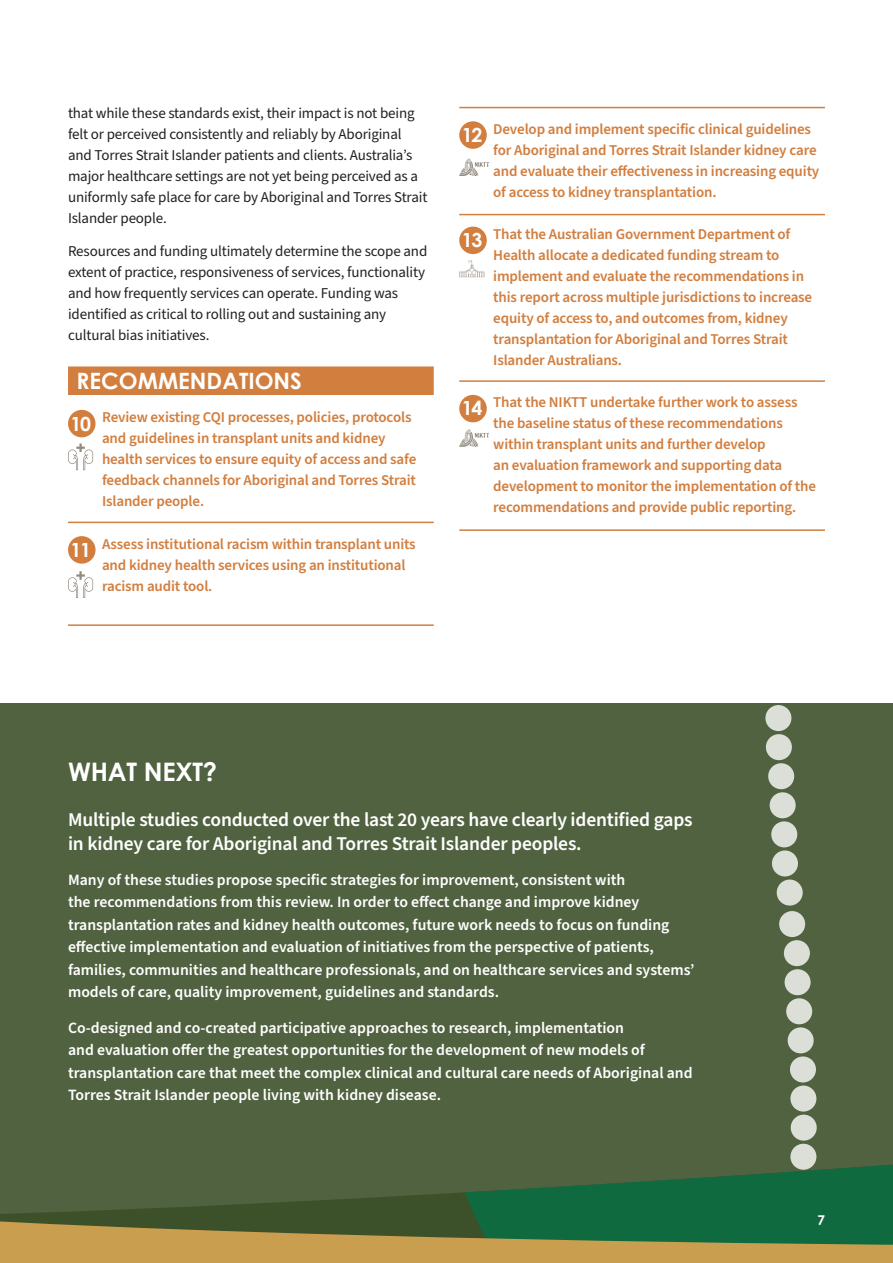
<style>
.page{position:relative;width:893px;height:1263px;background:#fff}
.page>*{position:absolute;margin:0;border:0;box-sizing:border-box;transform-origin:0 0}
.BODY{font:700 25.5px "Century Gothic";letter-spacing:-.01em;color:#fff}
.recommend_head{font:700 22.5px "Century Gothic";color:#fff}
.BODY-2{font:600 19.5px/24px "Source Sans Pro";letter-spacing:-.01em;color:#fff}
.BODY-3{font:700 19.5px "Century Gothic";letter-spacing:-.06em;color:#fff}
.BODY-4{font:600 15.75px/22.5px "Source Sans Pro";color:#fff}
.recommendations{font:600 15px/21px "Source Sans Pro";letter-spacing:-.01em;color:#d27e3e}
.BODY-5{font:15px/21px "Source Sans Pro";letter-spacing:-.01em;color:#231f20}
.t1{font:700 13.5px "Century Gothic";color:#fff}
</style>
<div class="page">
<div style="left:0;top:703px;width:893px;height:539px;background:#50623f"></div>
<svg style="left:765px;top:705px;width:38px;height:200px"></svg>
<svg style="left:782px;top:213px;width:30px;height:3px"></svg>
<div style="left:68px;top:366px;width:366px;height:29px;background:#d27e3e"></div>
<hr style="left:68px;top:522px;width:366px;height:1px;background:#d27e3e">
<hr style="left:68px;top:624px;width:366px;height:2px;background:#d27e3e">
<div style="left:68px;top:410px;width:28px;height:27px;background:#d27e3e;border-radius:50%"></div>
<div style="left:68px;top:536px;width:28px;height:28px;background:#d27e3e;border-radius:50%"></div>
<hr style="left:459px;top:107px;width:366px;height:1px;background:#d27e3e">
<hr style="left:459px;top:214px;width:366px;height:1px;background:#d27e3e">
<hr style="left:459px;top:380px;width:366px;height:2px;background:#d27e3e">
<hr style="left:459px;top:529px;width:366px;height:2px;background:#d27e3e">
<div style="left:459px;top:121px;width:28px;height:28px;background:#d27e3e;border-radius:50%"></div>
<div style="left:459px;top:227px;width:28px;height:27px;background:#d27e3e;border-radius:50%"></div>
<div style="left:459px;top:395px;width:28px;height:27px;background:#d27e3e;border-radius:50%"></div>
<svg style="left:459px;top:260px;width:25px;height:17px"></svg>
<svg style="left:459px;top:158px;width:30px;height:18px"></svg>
<svg style="left:459px;top:429px;width:30px;height:18px"></svg>
<svg style="left:68px;top:443px;width:25px;height:27px"></svg>
<svg style="left:68px;top:571px;width:25px;height:27px"></svg>
<svg style="left:779px;top:911px;width:114px;height:260px"></svg>
<svg style="left:0;top:1171px;width:893px;height:92px"></svg>
<p class="BODY-5" style="left:68px;top:103px;width:361px">that while these standards exist, their impact is not being felt or perceived consistently and reliably by Aboriginal and Torres Strait Islander patients and clients. Australia’s major healthcare settings are not yet being perceived as a uniformly safe place for care by Aboriginal and Torres Strait Islander people.</p>
<p class="BODY-5" style="left:68px;top:241px;width:361px">Resources and funding ultimately determine the scope and extent of practice, responsiveness of services, functionality and how frequently services can operate. Funding was identified as critical to rolling out and sustaining any cultural bias initiatives.</p>
<p class="recommend_head" style="left:77px;top:366px;width:227px">RECOMMENDATIONS</p>
<p class="BODY-3" style="left:70px;top:411px;width:22px">10</p>
<p class="recommendations" style="left:102px;top:407px;width:316px">Review existing CQI processes, policies, protocols and guidelines in transplant units and kidney health services to ensure equity of access and safe feedback channels for Aboriginal and Torres Strait Islander people.</p>
<p class="BODY-3" style="left:70px;top:537px;width:22px">11</p>
<p class="recommendations" style="left:102px;top:534px;width:315px">Assess institutional racism within transplant units and kidney health services using an institutional racism audit tool.</p>
<p class="BODY-3" style="left:462px;top:123px;width:22px">12</p>
<p class="recommendations" style="left:493px;top:119px;width:328px">Develop and implement specific clinical guidelines for Aboriginal and Torres Strait Islander kidney care and evaluate their effectiveness in increasing equity of access to kidney transplantation.</p>
<p class="BODY-3" style="left:462px;top:228px;width:22px">13</p>
<p class="recommendations" style="left:493px;top:224px;width:320px">That the Australian Government Department of Health allocate a dedicated funding stream to implement and evaluate the recommendations in this report across multiple jurisdictions to increase equity of access to, and outcomes from, kidney transplantation for Aboriginal and Torres Strait Islander Australians.</p>
<p class="BODY-3" style="left:462px;top:396px;width:22px">14</p>
<p class="recommendations" style="left:493px;top:392px;width:324px">That the NIKTT undertake further work to assess the baseline status of these recommendations within transplant units and further develop<br>an evaluation framework and supporting data development to monitor the implementation of the recommendations and provide public reporting.</p>
<p class="BODY" style="left:68px;top:756px;width:151px">WHAT NEXT?</p>
<p class="BODY-2" style="left:68px;top:808px;width:626px">Multiple studies conducted over the last 20 years have clearly identified gaps in kidney care for Aboriginal and Torres Strait Islander peoples.</p>
<p class="BODY-4" style="left:68px;top:869px;width:628px">Many of these studies propose specific strategies for improvement, consistent with<br>the recommendations from this review. In order to effect change and improve kidney transplantation rates and kidney health outcomes, future work needs to focus on funding effective implementation and evaluation of initiatives from the perspective of patients, families, communities and healthcare professionals, and on healthcare services and systems’ models of care, quality improvement, guidelines and standards.</p>
<p class="BODY-4" style="left:68px;top:1017px;width:626px">Co-designed and co-created participative approaches to research, implementation<br>and evaluation offer the greatest opportunities for the development of new models of transplantation care that meet the complex clinical and cultural care needs of Aboriginal and Torres Strait Islander people living with kidney disease.</p>
<p class="t1" style="left:817px;top:1211px;width:9px">7</p>
</div>
